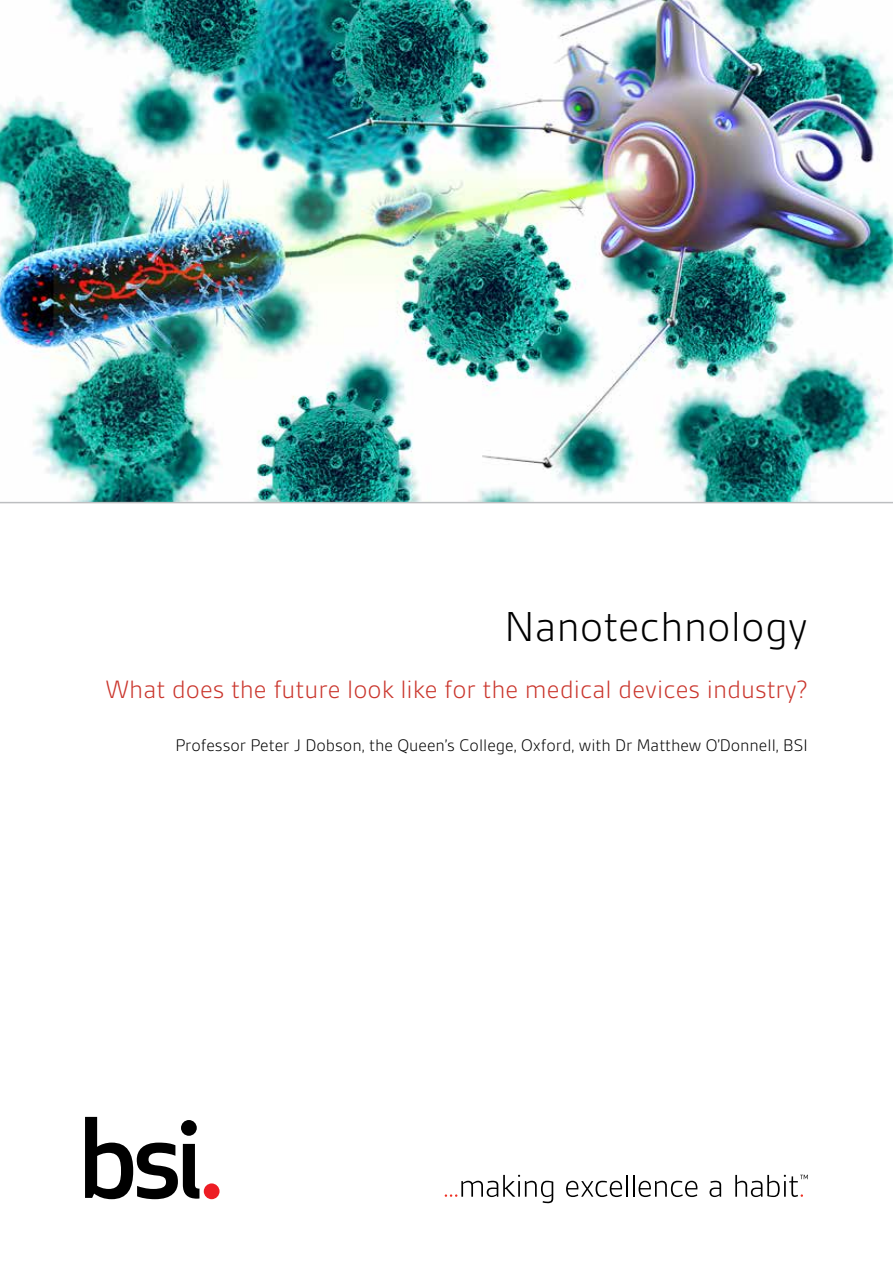
<style>
.page{position:relative;width:893px;height:1263px;background:#fff}
.page>*{position:absolute;margin:0;border:0;box-sizing:border-box;transform-origin:0 0}
.t1{font:300 45px "BSI Gesta";color:#000}
.t2{font:300 27px "BSI Gesta";color:#ca352c}
.t3{font:300 18px "BSI Gesta";color:#000}
</style>
<div class="page">
<svg style="left:85px;top:1117px;width:114px;height:82px"></svg>
<div style="left:204px;top:1183px;width:16px;height:16px;background:#ed1d24;border-radius:50%"></div>
<svg style="left:445px;top:1175px;width:108px;height:28px"></svg>
<svg style="left:566px;top:1181px;width:56px;height:16px"></svg>
<hr style="left:626px;top:1175px;width:2px;height:22px;background:#000">
<svg style="left:633px;top:1175px;width:64px;height:22px"></svg>
<svg style="left:709px;top:1181px;width:12px;height:16px"></svg>
<svg style="left:735px;top:1175px;width:73px;height:22px"></svg>
<img style="left:0;top:0;width:893px;height:503px">
<h1 class="t1" style="left:505px;top:603px;width:305px">Nanotechnology</h1>
<h2 class="t2" style="left:105px;top:676px;width:704px">What does the future look like for the medical devices industry?</h2>
<p class="t3" style="left:175px;top:736px;width:634px">Professor Peter J Dobson, the Queen’s College, Oxford, with Dr Matthew O’Donnell, BSI</p>
</div>
